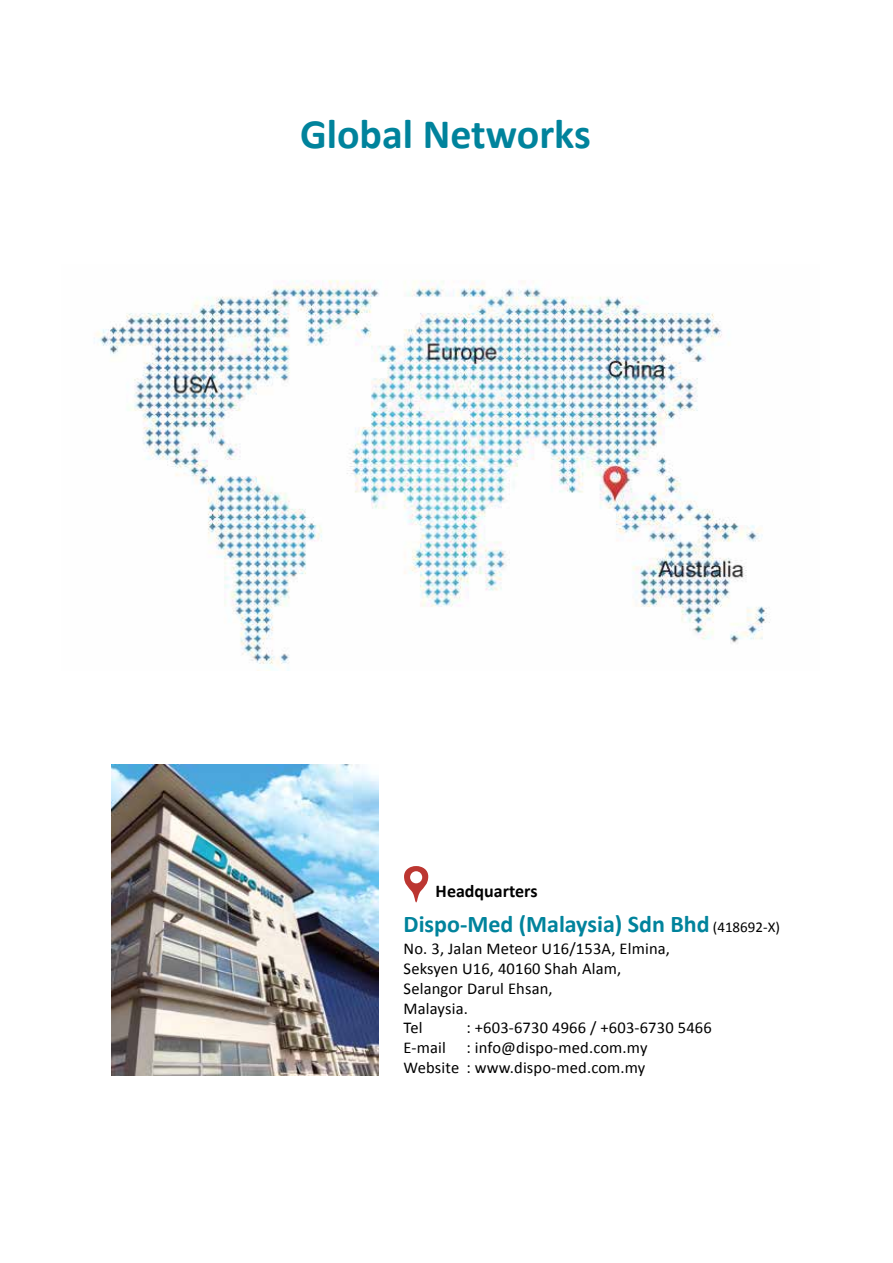
<style>
.page{position:relative;width:893px;height:1263px;background:#fff}
.page>*{position:absolute;margin:0;border:0;box-sizing:border-box;transform-origin:0 0}
.t1{font:700 42px "Calibri";color:#00839c}
.t2{font:700 24px "Calibri";color:#00839c}
.t3{font:700 18px "Calibri";color:#000}
.t4{font:16.5px/19.8px "Calibri";letter-spacing:.01em;color:#000}
.s1{font-weight:400;font-size:15px;color:#000}
</style>
<div class="page">
<img style="left:94px;top:280px;width:676px;height:391px">
<svg style="left:404px;top:866px;width:24px;height:36px"></svg>
<img style="left:111px;top:765px;width:268px;height:310px">
<h1 class="t1" style="left:300px;top:107px;width:292px">Global Networks</h1>
<p class="t3" style="left:436px;top:879px;width:104px">Headquarters</p>
<h2 class="t2" style="left:404px;top:908px;width:378px">Dispo-Med (Malaysia) Sdn Bhd <span class="s1">(418692-X)</span></h2>
<p class="t4" style="left:404px;top:939px;width:268px">No. 3, Jalan Meteor U16/153A, Elmina,<br>Seksyen U16, 40160 Shah Alam,<br>Selangor Darul Ehsan,<br>Malaysia.<br>Tel</p>
<p class="t4" style="left:404px;top:1018px;width:310px;text-indent:63px">: +603-6730 4966 / +603-6730 5466<br>E-mail : info@dispo-med.com.my<br>Website : www.dispo-med.com.my</p>
</div>
